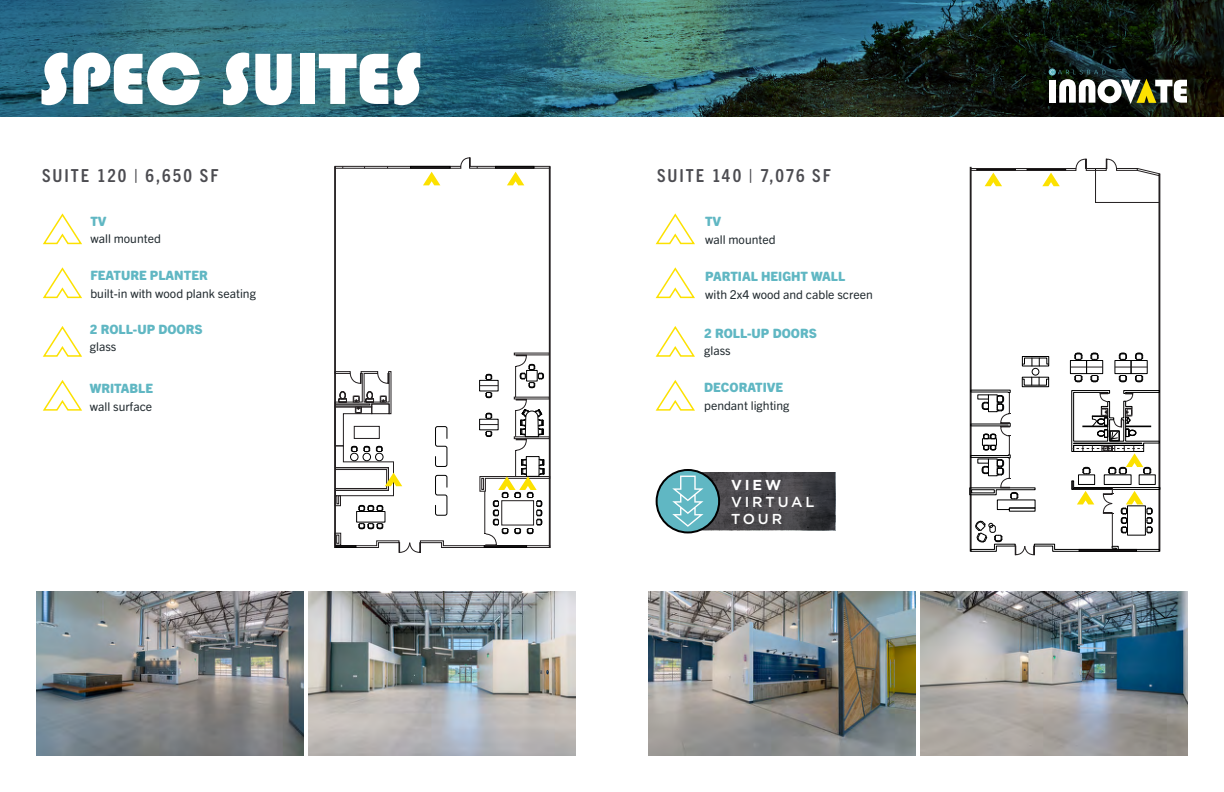
<style>
.page{position:relative;width:1224px;height:792px;background:#fff}
.page>*{position:absolute;margin:0;border:0;box-sizing:border-box;transform-origin:0 0}
.t1{font:75.3px "Bauhaus 93";letter-spacing:-.01em;color:#fff}
.t2{font:700 condensed 18px "Trade Gothic Next SR Pro";letter-spacing:.11em;color:#4c4c51}
.t3{font:500 14.4px/17.3px "Gotham";letter-spacing:.2em;color:#fff}
.t4{font:700 14.4px "Gotham";color:#fff}
.t5{font:800 12.9px "Trade Gothic Next SR Pro";color:#60b7c3}
.t6{font:12.2px "Trade Gothic Next SR Pro";color:#212a2f}
</style>
<div class="page">
<img style="left:36px;top:592px;width:267px;height:164px">
<img style="left:648px;top:592px;width:267px;height:164px">
<img style="left:309px;top:592px;width:266px;height:164px">
<img style="left:921px;top:592px;width:266px;height:164px">
<img style="left:0;top:0;width:1224px;height:117px">
<div style="left:1049px;top:80px;width:7px;height:23px;background:#fff"></div>
<svg style="left:1049px;top:68px;width:7px;height:8px"></svg>
<svg style="left:1050px;top:70px;width:137px;height:34px"></svg>
<svg style="left:43px;top:213px;width:39px;height:32px"></svg>
<svg style="left:655px;top:213px;width:40px;height:32px"></svg>
<svg style="left:43px;top:326px;width:39px;height:31px"></svg>
<svg style="left:655px;top:326px;width:40px;height:31px"></svg>
<svg style="left:43px;top:267px;width:39px;height:32px"></svg>
<svg style="left:655px;top:267px;width:40px;height:32px"></svg>
<svg style="left:43px;top:380px;width:39px;height:31px"></svg>
<svg style="left:655px;top:380px;width:40px;height:31px"></svg>
<hr style="left:334px;top:166px;width:2px;height:382px;background:#231f20">
<hr style="left:549px;top:166px;width:2px;height:382px;background:#231f20">
<div style="left:335px;top:166px;width:126px;height:2px;border:1px solid #231f20"></div>
<div style="left:470px;top:166px;width:80px;height:2px;border:1px solid #231f20"></div>
<div style="left:514px;top:353px;width:35px;height:2px;border:1px solid #231f20"></div>
<svg style="left:461px;top:158px;width:9px;height:9px"></svg>
<svg style="left:495px;top:166px;width:40px;height:19px"></svg>
<svg style="left:410px;top:166px;width:41px;height:19px"></svg>
<svg style="left:335px;top:355px;width:214px;height:198px"></svg>
<hr style="left:970px;top:167px;width:2px;height:385px;background:#231f20">
<hr style="left:1158px;top:174px;width:2px;height:378px;background:#231f20">
<div style="left:1086px;top:168px;width:20px;height:2px;border:1px solid #231f20"></div>
<div style="left:971px;top:168px;width:105px;height:2px;border:1px solid #231f20"></div>
<svg style="left:1076px;top:159px;width:10px;height:10px"></svg>
<svg style="left:1095px;top:159px;width:65px;height:44px"></svg>
<svg style="left:1075px;top:353px;width:8px;height:7px"></svg>
<div style="left:1070px;top:360px;width:17px;height:14px;border:1px solid #000"></div>
<svg style="left:1091px;top:353px;width:8px;height:7px"></svg>
<div style="left:1086px;top:360px;width:17px;height:14px;border:1px solid #000"></div>
<svg style="left:1070px;top:367px;width:33px;height:1px"></svg>
<svg style="left:1119px;top:353px;width:8px;height:7px"></svg>
<div style="left:1115px;top:360px;width:16px;height:14px;border:1px solid #000"></div>
<svg style="left:1135px;top:353px;width:8px;height:7px"></svg>
<div style="left:1131px;top:360px;width:16px;height:14px;border:1px solid #000"></div>
<svg style="left:1115px;top:367px;width:32px;height:1px"></svg>
<svg style="left:1022px;top:356px;width:27px;height:10px"></svg>
<div style="left:1032px;top:368px;width:7px;height:7px;border:1px solid #000;border-radius:50%"></div>
<svg style="left:977px;top:168px;width:39px;height:18px"></svg>
<svg style="left:1027px;top:168px;width:39px;height:18px"></svg>
<svg style="left:970px;top:375px;width:190px;height:180px"></svg>
<svg style="left:700px;top:472px;width:135px;height:58px;fill:#49484b"></svg>
<div style="left:657px;top:470px;width:62px;height:62px;background:#60b7c3;border-radius:50%"></div>
<div style="left:656px;top:469px;width:64px;height:64px;border:2px solid #000;border-radius:50%"></div>
<svg style="left:672px;top:476px;width:32px;height:51px"></svg>
<h1 class="t1" style="left:39px;top:36px;width:385px">SPEC SUITES</h1>
<h2 class="t2" style="left:42px;top:164px;width:178px">SUITE 120 | 6,650 SF</h2>
<h2 class="t2" style="left:657px;top:164px;width:175px">SUITE 140 | 7,076 SF</h2>
<p class="t5" style="left:90px;top:212px;width:18px">TV</p>
<p class="t6" style="left:90px;top:230px;width:72px">wall mounted</p>
<p class="t5" style="left:705px;top:212px;width:18px">TV</p>
<p class="t6" style="left:705px;top:231px;width:72px">wall mounted</p>
<p class="t5" style="left:90px;top:267px;width:119px">FEATURE PLANTER</p>
<p class="t6" style="left:90px;top:285px;width:167px">built-in with wood plank seating</p>
<p class="t5" style="left:705px;top:267px;width:142px">PARTIAL HEIGHT WALL</p>
<p class="t6" style="left:705px;top:286px;width:169px">with 2x4 wood and cable screen</p>
<p class="t5" style="left:90px;top:320px;width:114px">2 ROLL-UP DOORS</p>
<p class="t6" style="left:90px;top:338px;width:28px">glass</p>
<p class="t5" style="left:704px;top:324px;width:114px">2 ROLL-UP DOORS</p>
<p class="t6" style="left:704px;top:342px;width:28px">glass</p>
<p class="t5" style="left:90px;top:379px;width:65px">WRITABLE</p>
<p class="t6" style="left:90px;top:398px;width:64px">wall surface</p>
<p class="t5" style="left:704px;top:379px;width:81px">DECORATIVE</p>
<p class="t6" style="left:704px;top:397px;width:87px">pendant lighting</p>
<p class="t4" style="left:731px;top:475px;width:52px">VIEW</p>
<p class="t3" style="left:731px;top:493px;width:85px">VIRTUAL<br>TOUR</p>
</div>
